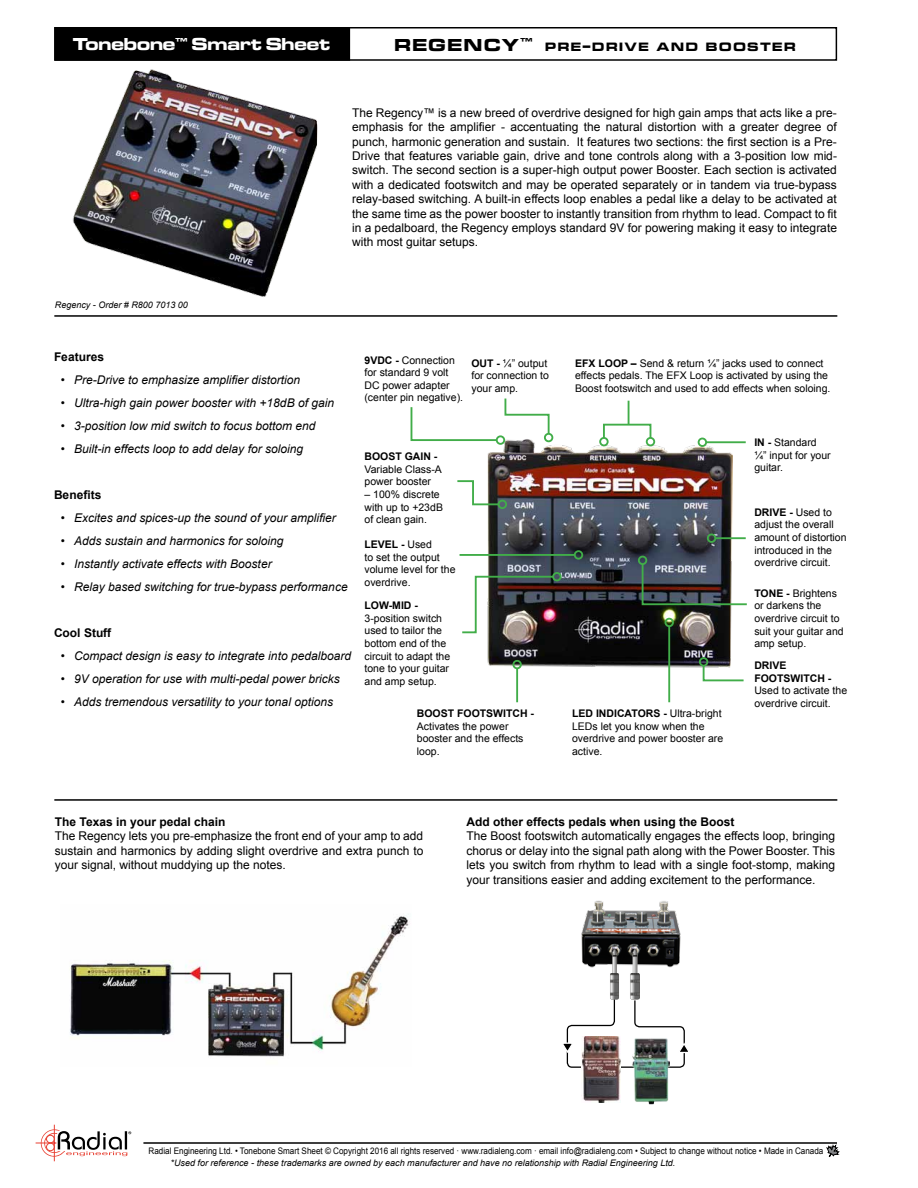
<style>
.page{position:relative;width:918px;height:1188px;background:#fff}
.page>*{position:absolute;margin:0;border:0;box-sizing:border-box;transform-origin:0 0}
.t1{font:18px "Microgramma D Bold Exte";color:#fff}
.t2{font:12.6px "Microgramma D Bold Exte";letter-spacing:.145em;color:#000}
.t3{font:12px/14.4px "Arial";color:#000;text-align:justify}
.t4{font:italic 12px "Arial";color:#000}
.t5{font:700 12px "Arial";color:#000}
.t6{font:10.5px/12.6px "Arial";color:#000}
.t7{font:700 10.5px/12.6px "Arial";color:#000}
.t8{font:9px "Arial";color:#000;scale:.9 1}
.t9{font:italic 9px "Arial";color:#000}
.s1{font-size:18px}
.s2{font-weight:700}
</style>
<div class="page">
<hr style="left:143px;top:1142px;width:694px;height:2px;background:#000">
<hr style="left:54px;top:1125px;width:1px;height:36px;background:#e84032">
<svg style="left:36px;top:1129px;width:95px;height:28px"></svg>
<svg style="left:827px;top:1145px;width:12px;height:12px"></svg>
<div style="left:54px;top:27px;width:783px;height:34px;border:2px solid #000"></div>
<div style="left:55px;top:28px;width:294px;height:32px;background:#000"></div>
<div style="left:54px;top:27px;width:296px;height:34px;border:2px solid #000"></div>
<img style="left:488px;top:438px;width:245px;height:230px">
<img style="left:65px;top:58px;width:265px;height:239px">
<hr style="left:54px;top:315px;width:783px;height:2px;background:#000">
<hr style="left:54px;top:799px;width:783px;height:2px;background:#000">
<div style="left:544px;top:433px;width:9px;height:9px;border:2px solid #41ad49;border-radius:50%"></div>
<svg style="left:410px;top:398px;width:141px;height:44px"></svg>
<div style="left:496px;top:435px;width:9px;height:10px;border:2px solid #41ad49;border-radius:50%"></div>
<div style="left:603px;top:424px;width:48px;height:15px;border:2px solid #41ad49"></div>
<div style="left:646px;top:437px;width:9px;height:9px;border:2px solid #41ad49;border-radius:50%"></div>
<div style="left:599px;top:437px;width:10px;height:9px;border:2px solid #41ad49;border-radius:50%"></div>
<svg style="left:628px;top:401px;width:1px;height:23px"></svg>
<hr style="left:706px;top:441px;width:40px;height:2px;background:#41ad49">
<div style="left:698px;top:438px;width:9px;height:9px;border:2px solid #41ad49;border-radius:50%"></div>
<hr style="left:715px;top:537px;width:31px;height:2px;background:#41ad49">
<div style="left:707px;top:534px;width:9px;height:9px;border:2px solid #41ad49;border-radius:50%"></div>
<svg style="left:641px;top:562px;width:106px;height:44px;background:#60676a"></svg>
<div style="left:638px;top:556px;width:9px;height:9px;border:2px solid #41ad49;border-radius:50%"></div>
<svg style="left:702px;top:664px;width:42px;height:18px"></svg>
<div style="left:699px;top:657px;width:9px;height:10px;border:2px solid #41ad49;border-radius:50%"></div>
<hr style="left:668px;top:626px;width:2px;height:76px;background:#41ad49">
<div style="left:665px;top:618px;width:9px;height:9px;border:2px solid #41ad49;border-radius:50%"></div>
<hr style="left:516px;top:668px;width:2px;height:34px;background:#41ad49">
<div style="left:512px;top:660px;width:10px;height:9px;border:2px solid #41ad49;border-radius:50%"></div>
<img style="left:462px;top:575px;width:93px;height:59px">
<div style="left:552px;top:572px;width:10px;height:9px;border:2px solid #41ad49;border-radius:50%"></div>
<hr style="left:460px;top:554px;width:115px;height:2px;background:#41ad49">
<div style="left:574px;top:550px;width:9px;height:10px;border:2px solid #41ad49;border-radius:50%"></div>
<svg style="left:457px;top:479px;width:43px;height:27px"></svg>
<div style="left:498px;top:500px;width:9px;height:9px;border:2px solid #41ad49;border-radius:50%"></div>
<img style="left:70px;top:914px;width:340px;height:143px">
<img style="left:581px;top:900px;width:100px;height:68px">
<img style="left:581px;top:1068px;width:40px;height:35px">
<img style="left:634px;top:1068px;width:35px;height:37px">
<svg style="left:563px;top:1001px;width:125px;height:67px"></svg>
<img style="left:608px;top:947px;width:13px;height:54px">
<img style="left:628px;top:947px;width:13px;height:54px">
<h1 class="t1" style="left:73px;top:31px;width:258px">Tonebone<sup>±</sup> Smart Sheet</h1>
<p class="t2" style="left:394px;top:38px;width:403px"><span class="s1">REGENCY</span><sup>±</sup> PRE<span class="s1">-</span>DRIVE AND BOOSTER</p>
<p class="t9" style="left:55px;top:299px;width:135px">Regency - Order # R800 7013 00</p>
<p class="t3" style="left:352px;top:105px;width:486px">The Regency™ is a new breed of overdrive designed for high gain amps that acts like a pre&shy;emphasis for the amplifier - accentuating the natural distortion with a greater degree of punch, harmonic generation and sustain. It features two sections: the first section is a Pre-Drive that features variable gain, drive and tone controls along with a 3-position low mid&shy;switch. The second section is a super-high output power Booster. Each section is activated with a dedicated footswitch and may be operated separately or in tandem via true-bypass relay-based switching. A built-in effects loop enables a pedal like a delay to be activated at the same time as the power booster to instantly transition from rhythm to lead. Compact to fit in a pedalboard, the Regency employs standard 9V for powering making it easy to integrate with most guitar setups.</p>
<p class="t5" style="left:54px;top:349px;width:52px">Features</p>
<p class="t4" style="left:61px;top:372px;width:241px">• Pre-Drive to emphasize amplifier distortion</p>
<p class="t4" style="left:61px;top:395px;width:275px">• Ultra-high gain power booster with +18dB of gain</p>
<p class="t4" style="left:61px;top:418px;width:256px">• 3-position low mid switch to focus bottom end</p>
<p class="t4" style="left:61px;top:441px;width:244px">• Built-in effects loop to add delay for soloing</p>
<p class="t5" style="left:54px;top:487px;width:49px">Benefits</p>
<p class="t4" style="left:61px;top:510px;width:276px">• Excites and spices-up the sound of your amplifier</p>
<p class="t4" style="left:61px;top:533px;width:224px">• Adds sustain and harmonics for soloing</p>
<p class="t4" style="left:61px;top:556px;width:212px">• Instantly activate effects with Booster</p>
<p class="t4" style="left:61px;top:579px;width:288px">• Relay based switching for true-bypass performance</p>
<p class="t5" style="left:54px;top:625px;width:59px">Cool Stuff</p>
<p class="t4" style="left:61px;top:648px;width:292px">• Compact design is easy to integrate into pedalboard</p>
<p class="t4" style="left:61px;top:671px;width:280px">• 9V operation for use with multi-pedal power bricks</p>
<p class="t4" style="left:61px;top:694px;width:274px">• Adds tremendous versatility to your tonal options</p>
<p class="t6" style="left:364px;top:354px;width:100px"><span class="s2">9VDC -</span> Connection for standard 9 volt<br>DC power adapter (center pin negative).</p>
<p class="t6" style="left:471px;top:357px;width:79px"><span class="s2">OUT -</span> ¼” output for connection to your amp.</p>
<p class="t6" style="left:575px;top:357px;width:257px"><span class="s2">EFX LOOP –</span> Send &amp; return ¼” jacks used to connect effects pedals. The EFX Loop is activated by using the<br>Boost footswitch and used to add effects when soloing.</p>
<p class="t7" style="left:364px;top:450px;width:74px">BOOST GAIN -</p>
<p class="t6" style="left:364px;top:463px;width:79px">Variable Class-A power booster</p>
<p class="t6" style="left:364px;top:488px;width:80px">– 100% discrete with up to +23dB of clean gain.</p>
<p class="t6" style="left:364px;top:538px;width:93px"><span class="s2">LEVEL -</span> Used<br>to set the output volume level for the overdrive.</p>
<p class="t7" style="left:364px;top:600px;width:55px">LOW-MID -</p>
<p class="t6" style="left:364px;top:612px;width:87px">3-position switch used to tailor the bottom end of the circuit to adapt the tone to your guitar and amp setup.</p>
<p class="t7" style="left:417px;top:708px;width:119px">BOOST FOOTSWITCH -</p>
<p class="t6" style="left:417px;top:720px;width:108px">Activates the power booster and the effects loop.</p>
<p class="t6" style="left:572px;top:707px;width:153px"><span class="s2">LED INDICATORS -</span> Ultra-bright<br>LEDs let you know when the overdrive and power booster are active.</p>
<p class="t6" style="left:754px;top:436px;width:78px"><span class="s2">IN -</span> Standard ¼” input for your guitar.</p>
<p class="t6" style="left:754px;top:506px;width:94px"><span class="s2">DRIVE -</span> Used to adjust the overall amount of distortion introduced in the overdrive circuit.</p>
<p class="t6" style="left:754px;top:587px;width:91px"><span class="s2">TONE -</span> Brightens or darkens the overdrive circuit to suit your guitar and amp setup.</p>
<p class="t7" style="left:754px;top:659px;width:78px">DRIVE<br>FOOTSWITCH -</p>
<p class="t6" style="left:754px;top:684px;width:94px">Used to activate the overdrive circuit.</p>
<p class="t5" style="left:55px;top:814px;width:172px">The Texas in your pedal chain</p>
<p class="t3" style="left:55px;top:829px;width:370px">The Regency lets you pre-emphasize the front end of your amp to add sustain and harmonics by adding slight overdrive and extra punch to your signal, without muddying up the notes.</p>
<p class="t5" style="left:467px;top:814px;width:270px">Add other effects pedals when using the Boost</p>
<p class="t3" style="left:467px;top:829px;width:370px">The Boost footswitch automatically engages the effects loop, bringing chorus or delay into the signal path along with the Power Booster. This lets you switch from rhythm to lead with a single foot-stomp, making your transitions easier and adding excitement to the performance.</p>
<p class="t8" style="left:149px;top:1145px;width:751px">Radial Engineering Ltd. • Tonebone Smart Sheet © Copyright 2016 all rights reserved · www.radialeng.com · email info@radialeng.com • Subject to change without notice • Made in Canada</p>
<p class="t9" style="left:171px;top:1157px;width:506px">*Used for reference - these trademarks are owned by each manufacturer and have no relationship with Radial Engineering Ltd.</p>
</div>
